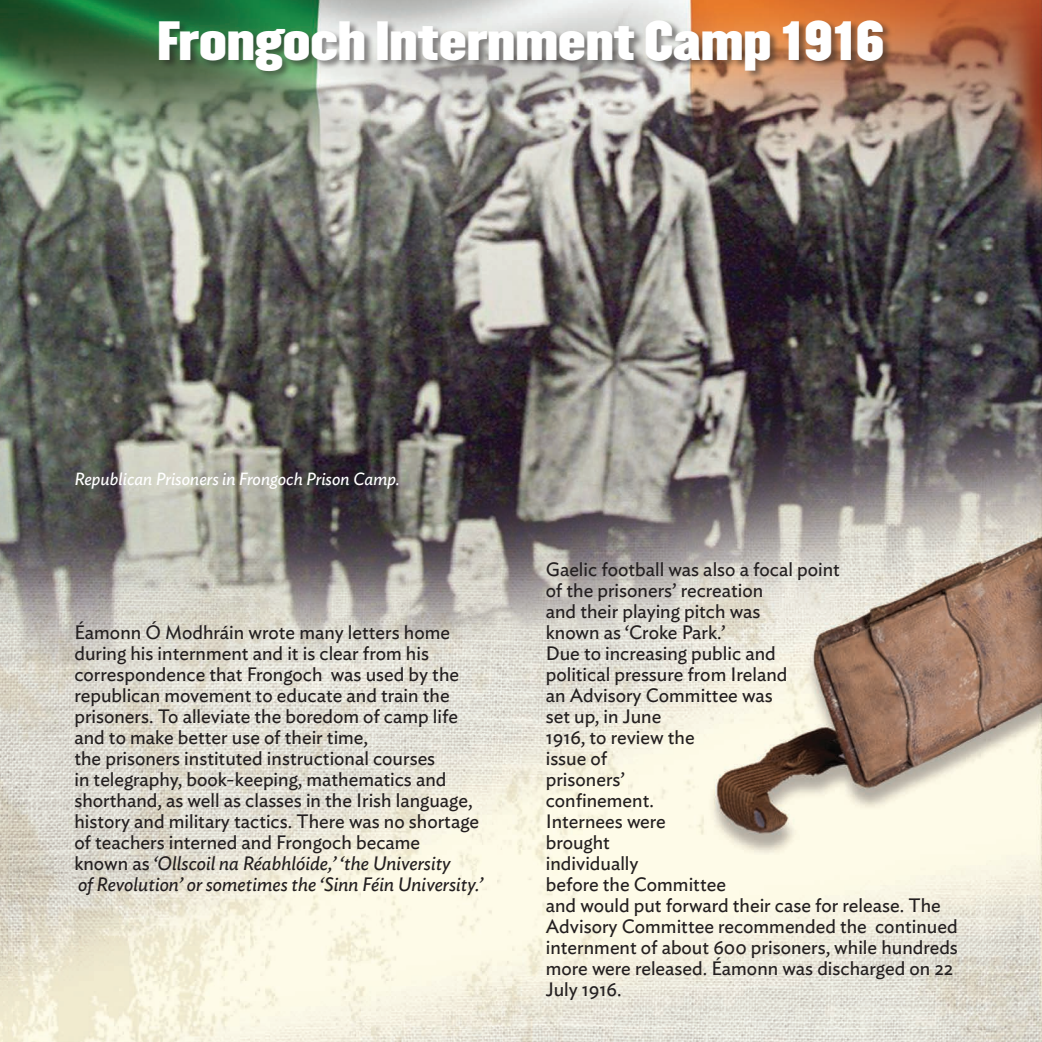
<style>
.page{position:relative;width:1042px;height:1042px;background:#fff}
.page>*{position:absolute;margin:0;border:0;box-sizing:border-box;transform-origin:0 0}
.t1{font:48.3px "Champion HTF Middleweight";color:#fff}
.t2{font:19.25px/21px "Ideal Sans";color:#231f20}
.t3{font:italic 17.5px "Ideal Sans";color:#fff}
.s1{font-style:italic}
</style>
<div class="page">
<img style="left:0;top:0;width:1042px;height:1042px">
<div style="left:159px;top:20px;width:734px;height:61px;background:#231f20;opacity:.5"></div>
<h1 class="t1" style="left:158px;top:9px;width:728px">Frongoch Internment Camp 1916</h1>
<p class="t3" style="left:74px;top:466px;width:327px">Republican Prisoners in Frongoch Prison Camp.</p>
<p class="t2" style="left:74px;top:620px;width:410px">Éamonn Ó Modhráin wrote many letters home during his internment and it is clear from his correspondence that Frongoch was used by the republican movement to educate and train the prisoners. To alleviate the boredom of camp life and to make better use of their time,<br>the prisoners instituted instructional courses<br>in telegraphy, book-keeping, mathematics and shorthand, as well as classes in the Irish language, history and military tactics. There was no shortage of teachers interned and Frongoch became<br>known as <span class="s1">‘Ollscoil na Réabhlóide,’ ‘the University<br>of Revolution’ or sometimes the ‘Sinn Féin University.’</span></p>
<p class="t2" style="left:546px;top:557px;width:414px">Gaelic football was also a focal point<br>of the prisoners’ recreation<br>and their playing pitch was<br>known as ‘Croke Park.’<br>Due to increasing public and<br>political pressure from Ireland<br>an Advisory Committee was<br>set up, in June<br>1916, to review the<br>issue of<br>prisoners’<br>confinement.<br>Internees were<br>brought<br>individually<br>before the Committee<br>and would put forward their case for release. The<br>Advisory Committee recommended the continued internment of about 600 prisoners, while hundreds more were released. Éamonn was discharged on 22<br>July 1916.</p>
</div>
